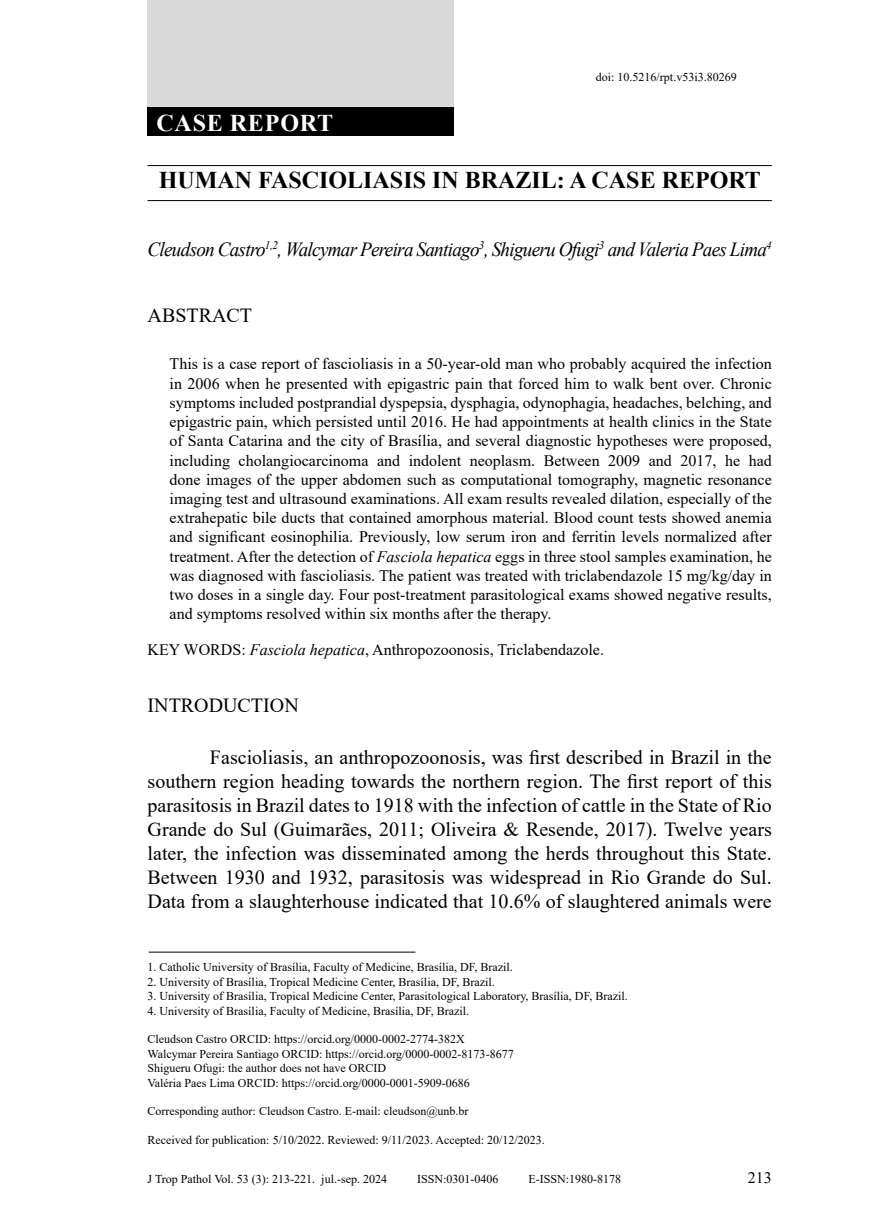
<style>
.page{position:relative;width:874px;height:1214px;background:#fff}
.page>*{position:absolute;margin:0;border:0;box-sizing:border-box;transform-origin:0 0}
.t1{font:700 24px "Times New Roman";color:#000}
.t2{font:700 24px "Times New Roman";letter-spacing:.035em;color:#fff}
.t3{font:20px/24px "Times New Roman";color:#000;text-align:justify}
.t4{font:italic 20px "Times New Roman";letter-spacing:-.035em;color:#000;scale:.95 1}
.t5{font:16px/19.2px "Times New Roman";color:#000;text-align:justify}
.t6{font:12px/14.4px "Times New Roman";color:#000}
.s1{font-style:italic}
</style>
<div class="page">
<div style="left:147px;top:0;width:307px;height:108px;background:#dadada"></div>
<div style="left:147px;top:108px;width:307px;height:28px;background:#000"></div>
<hr style="left:147px;top:200px;width:624px;height:1px;background:#000">
<hr style="left:147px;top:165px;width:624px;height:1px;background:#000">
<hr style="left:149px;top:951px;width:266px;height:1px;background:#000">
<h1 class="t2" style="left:156px;top:105px;width:178px">CASE REPORT</h1>
<p class="t6" style="left:595px;top:70px;width:142px">doi: 10.5216/rpt.v53i3.80269</p>
<h1 class="t1" style="left:159px;top:163px;width:603px">HUMAN FASCIOLIASIS IN BRAZIL: A CASE REPORT</h1>
<p class="t4" style="left:147px;top:236px;width:658px">Cleudson Castro<sup>1,2</sup>, Walcymar Pereira Santiago<sup>3</sup>, Shigueru Ofugi<sup>3</sup> and Valeria Paes Lima<sup>4</sup></p>
<p class="t3" style="left:147px;top:302px;width:106px">ABSTRACT</p>
<p class="t5" style="left:169px;top:354px;width:603px">This is a case report of fascioliasis in a 50-year-old man who probably acquired the infection in 2006 when he presented with epigastric pain that forced him to walk bent over. Chronic symptoms included postprandial dyspepsia, dysphagia, odynophagia, headaches, belching, and epigastric pain, which persisted until 2016. He had appointments at health clinics in the State of Santa Catarina and the city of Brasília, and several diagnostic hypotheses were proposed, including cholangiocarcinoma and indolent neoplasm. Between 2009 and 2017, he had done images of the upper abdomen such as computational tomography, magnetic resonance imaging test and ultrasound examinations. All exam results revealed dilation, especially of the extrahepatic bile ducts that contained amorphous material. Blood count tests showed anemia and significant eosinophilia. Previously, low serum iron and ferritin levels normalized after treatment. After the detection of <span class="s1">Fasciola hepatica</span> eggs in three stool samples examination, he was diagnosed with fascioliasis. The patient was treated with triclabendazole 15 mg/kg/day in two doses in a single day. Four post-treatment parasitological exams showed negative results, and symptoms resolved within six months after the therapy.</p>
<p class="t5" style="left:147px;top:640px;width:457px">KEY WORDS: <span class="s1">Fasciola hepatica</span>, Anthropozoonosis, Triclabendazole.</p>
<p class="t3" style="left:147px;top:692px;width:153px">INTRODUCTION</p>
<p class="t3" style="left:147px;top:744px;width:625px;text-indent:62px">Fascioliasis, an anthropozoonosis, was first described in Brazil in the southern region heading towards the northern region. The first report of this parasitosis in Brazil dates to 1918 with the infection of cattle in the State of Rio Grande do Sul (Guimarães, 2011; Oliveira &amp; Resende, 2017). Twelve years later, the infection was disseminated among the herds throughout this State.<br>Between 1930 and 1932, parasitosis was widespread in Rio Grande do Sul.<br>Data from a slaughterhouse indicated that 10.6% of slaughtered animals were</p>
<p class="t6" style="left:147px;top:959px;width:366px">1. Catholic University of Brasília, Faculty of Medicine, Brasília, DF, Brazil.</p>
<p class="t6" style="left:147px;top:973px;width:348px">2. University of Brasília, Tropical Medicine Center, Brasília, DF, Brazil.</p>
<p class="t6" style="left:147px;top:988px;width:481px">3. University of Brasília, Tropical Medicine Center, Parasitological Laboratory, Brasília, DF, Brazil.</p>
<p class="t6" style="left:147px;top:1002px;width:323px">4. University of Brasília, Faculty of Medicine, Brasília, DF, Brazil.</p>
<p class="t6" style="left:147px;top:1031px;width:367px">Cleudson Castro ORCID: https://orcid.org/0000-0002-2774-382X Walcymar Pereira Santiago ORCID: https://orcid.org/0000-0002-8173-8677<br>Shigueru Ofugi: the author does not have ORCID<br>Valéria Paes Lima ORCID: https://orcid.org/0000-0001-5909-0686</p>
<p class="t6" style="left:147px;top:1103px;width:322px">Corresponding author: Cleudson Castro. E-mail: cleudson@unb.br</p>
<p class="t6" style="left:147px;top:1132px;width:398px">Received for publication: 5/10/2022. Reviewed: 9/11/2023. Accepted: 20/12/2023.</p>
<p class="t6" style="left:147px;top:1170px;width:241px">J Trop Pathol Vol. 53 (3): 213-221. jul.-sep. 2024</p>
<p class="t6" style="left:417px;top:1170px;width:83px">ISSN:0301-0406</p>
<p class="t6" style="left:528px;top:1170px;width:94px">E-ISSN:1980-8178</p>
<p class="t5" style="left:747px;top:1166px;width:25px">213</p>
</div>
